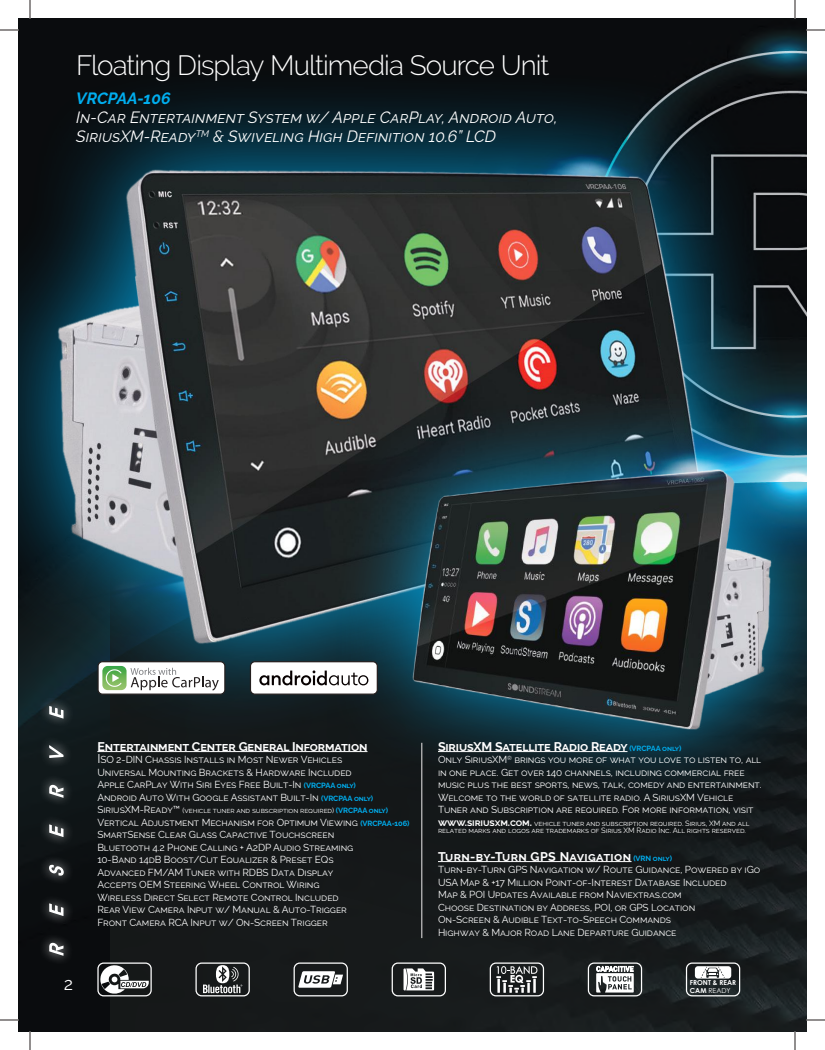
<style>
.page{position:relative;width:825px;height:1050px;background:#fff}
.page>*{position:absolute;margin:0;border:0;box-sizing:border-box;transform-origin:0 0}
.t1{font:300 27.75px "Raleway";letter-spacing:-.035em;color:#fff}
.t2{font:17.5px "Raleway";color:#fff}
.t3{font:italic 16.25px/18.8px "Raleway";color:#fff}
.t4{font:italic 700 16.25px "Raleway";color:#00aeef}
.t5{font:700 12.5px "Raleway";letter-spacing:-.01em;color:#fff}
.t6{font:700 12.5px "Raleway";letter-spacing:.03em;color:#fff}
.t7{font:10px/12.5px "Raleway";letter-spacing:-.01em;color:#fff}
.t8{font:7.5px/7.5px "Raleway";letter-spacing:-.01em;color:#fff}
.t9{font:700 6.88px/7.5px "Century Gothic";color:#fff}
.s1{font-size:12.5px}
.s2{font-weight:700;font-size:7.5px;color:#00aeef}
.s3{font-size:10px}
.s4{font-weight:700;color:#00aeef}
.s5{font-size:7.5px;color:#00aeef}
.s6{font-weight:700;font-size:10px}
.s7{font-weight:400}
</style>
<div class="page">
<img style="left:19px;top:19px;width:92px;height:1012px">
<img style="left:111px;top:19px;width:695px;height:1012px">
<div style="left:19px;top:65px;width:783px;height:677px;background:#00aeef;opacity:.85"></div>
<img style="left:42px;top:168px;width:731px;height:504px">
<div style="left:588px;top:962px;width:54px;height:34px;border:1px solid #fff;border-radius:6px"></div>
<svg style="left:596px;top:966px;width:38px;height:27px"></svg>
<svg style="left:99px;top:964px;width:50px;height:30px"></svg>
<div style="left:97px;top:962px;width:55px;height:34px;border:1px solid #fff;border-radius:6px"></div>
<svg style="left:298px;top:971px;width:45px;height:17px"></svg>
<div style="left:294px;top:962px;width:54px;height:34px;border:1px solid #fff;border-radius:6px"></div>
<div style="left:392px;top:962px;width:54px;height:34px;border:1px solid #fff;border-radius:6px"></div>
<svg style="left:404px;top:968px;width:30px;height:22px"></svg>
<div style="left:195px;top:962px;width:55px;height:34px;border:1px solid #fff;border-radius:6px"></div>
<svg style="left:203px;top:965px;width:39px;height:28px"></svg>
<div style="left:490px;top:962px;width:54px;height:34px;border:1px solid #fff;border-radius:6px"></div>
<svg style="left:496px;top:966px;width:41px;height:27px"></svg>
<div style="left:686px;top:962px;width:54px;height:34px;border:1px solid #fff;border-radius:6px"></div>
<svg style="left:695px;top:966px;width:36px;height:13px"></svg>
<div style="left:330px;top:386px;width:476px;height:426px;background:#00aeef;opacity:.85"></div>
<img style="left:392px;top:467px;width:384px;height:272px">
<hr style="left:421px;top:743px;width:1px;height:195px;background:#c1c0c1">
<hr style="left:97px;top:751px;width:270px;height:1px;background:#fff">
<hr style="left:438px;top:751px;width:189px;height:1px;background:#fff">
<hr style="left:438px;top:861px;width:194px;height:1px;background:#fff">
<div style="left:38px;top:696px;width:36px;height:269px;background:#fff;opacity:.8"></div>
<svg style="left:49px;top:942px;width:15px;height:15px"></svg>
<svg style="left:49px;top:902px;width:15px;height:15px"></svg>
<svg style="left:48px;top:864px;width:17px;height:14px"></svg>
<svg style="left:49px;top:823px;width:15px;height:15px"></svg>
<svg style="left:49px;top:784px;width:15px;height:15px"></svg>
<svg style="left:49px;top:744px;width:16px;height:15px"></svg>
<svg style="left:49px;top:705px;width:15px;height:15px"></svg>
<img style="left:520px;top:380px;width:286px;height:127px">
<div style="left:250px;top:662px;width:127px;height:32px;background:#fff;border-radius:4px"></div>
<div style="left:250px;top:661px;width:128px;height:34px;border:1px solid #241f1f;border-radius:4px"></div>
<svg style="left:259px;top:670px;width:109px;height:15px"></svg>
<div style="left:98px;top:662px;width:127px;height:32px;background:#fff;border-radius:4px"></div>
<div style="left:97px;top:661px;width:129px;height:34px;border:1px solid #241f1f;border-radius:4px"></div>
<svg style="left:102px;top:666px;width:117px;height:25px"></svg>
<svg style="left:0;top:30px;width:19px;height:1px"></svg>
<svg style="left:806px;top:30px;width:19px;height:1px"></svg>
<svg style="left:0;top:1020px;width:19px;height:1px"></svg>
<svg style="left:806px;top:1020px;width:19px;height:1px"></svg>
<svg style="left:30px;top:0;width:1px;height:19px"></svg>
<svg style="left:30px;top:1031px;width:1px;height:19px"></svg>
<svg style="left:795px;top:0;width:1px;height:19px"></svg>
<svg style="left:795px;top:1031px;width:1px;height:19px"></svg>
<h1 class="t1" style="left:76px;top:49px;width:475px">Floating Display Multimedia Source Unit</h1>
<h3 class="t4" style="left:76px;top:89px;width:96px">VRCPAA-106</h3>
<h3 class="t3" style="left:76px;top:108px;width:483px">In-Car Entertainment System w/ Apple CarPlay, Android Auto,<br>SiriusXM-Ready<sup>TM</sup> &amp; Swiveling High Definition 10.6” LCD</h3>
<p class="t5" style="left:97px;top:739px;width:272px">Entertainment Center General Information</p>
<p class="t7" style="left:97px;top:753px;width:277px"><span class="s1">I</span>SO 2-DIN Chassis Installs in Most Newer Vehicles Universal Mounting Brackets &amp; Hardware Included Apple CarPlay With Siri Eyes Free Built-In <span class="s2">(VRCPAA only)<br></span>Android Auto With Google Assistant Built-In <span class="s2">(VRCPAA only)</span></p>
<p class="t8" style="left:97px;top:807px;width:292px"><span class="s3">SiriusXM-Ready™</span> (vehicle tuner and subscription required) <span class="s4">(VRCPAA only)</span></p>
<p class="t7" style="left:97px;top:816px;width:314px">Vertical Adjustment Mechanism for Optimum Viewing <span class="s2">(VRCPAA-106)<br></span>SmartSense Clear Glass Capactive Touchscreen<br>Bluetooth 4.2 Phone Calling + A2DP Audio Streaming<br>10-Band 14dB Boost/Cut Equalizer &amp; Preset EQs<br>Advanced FM/AM Tuner with RDBS Data Display<br>Accepts OEM Steering Wheel Control Wiring<br>Wireless Direct Select Remote Control Included<br>Rear View Camera Input w/ Manual &amp; Auto-Trigger<br>Front Camera RCA Input w/ On-Screen Trigger</p>
<p class="t5" style="left:438px;top:739px;width:245px">SiriusXM Satellite Radio Ready <span class="s5">(VRCPAA only)</span></p>
<p class="t7" style="left:438px;top:753px;width:325px">Only SiriusXM<sup>®</sup> brings you more of what you love to listen to, all in one place. Get over 140 channels, including commercial free music plus the best sports, news, talk, comedy and entertainment.<br>Welcome to the world of satellite radio. A SiriusXM Vehicle Tuner and Subscription are required. For more information, visit</p>
<p class="t8" style="left:438px;top:819px;width:313px"><span class="s6">www.siriusxm.com.</span> vehicle tuner and subscription required. Sirius, XM and all related marks and logos are trademarks of Sirius XM Radio Inc. All rights reserved.</p>
<p class="t6" style="left:438px;top:849px;width:236px">Turn-by-Turn GPS Navigation <span class="s5">(VRN only)</span></p>
<p class="t7" style="left:438px;top:863px;width:324px">Turn-by-Turn GPS Navigation w/ Route Guidance, Powered by iGo USA Map &amp; +17 Million Point-of-Interest Database Included<br>Map &amp; POI Updates Available from Naviextras.com<br>Choose Destination by Address, POI, or GPS Location<br>On-Screen &amp; Audible Text-to-Speech Commands<br>Highway &amp; Major Road Lane Departure Guidance</p>
<h2 class="t2" style="left:64px;top:974px;width:11px">2</h2>
<p class="t9" style="left:690px;top:979px;width:48px">FRONT &amp; REAR<br>CAM <span class="s7">READY</span></p>
</div>
